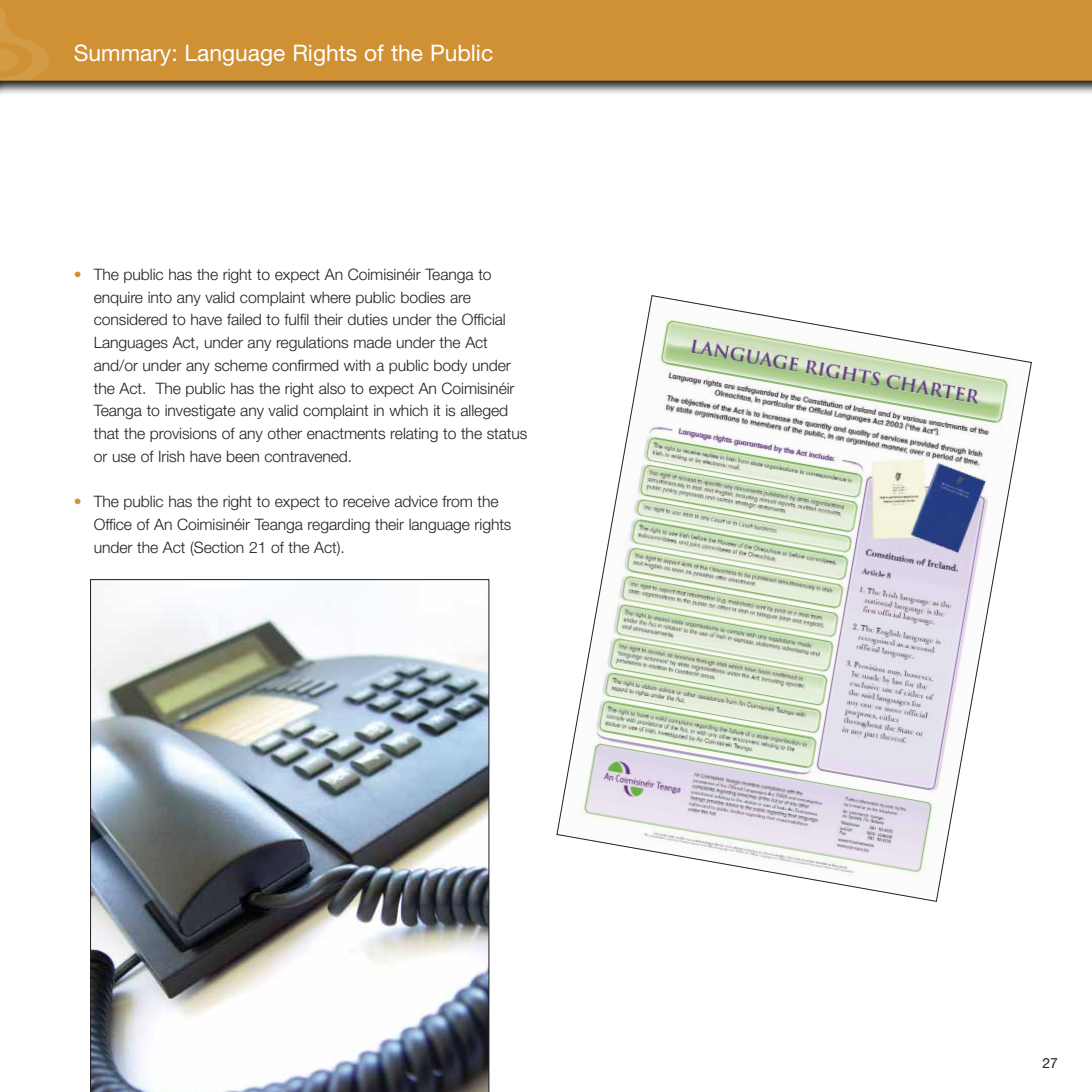
<style>
.page{position:relative;width:1092px;height:1092px;background:#fff}
.page>*{position:absolute;margin:0;border:0;box-sizing:border-box;transform-origin:0 0}
.t1{font:22.75px "Helvetica Neue LT";color:#fff}
.t2{font:300 15.75px/22.8px "Helvetica Neue LT";letter-spacing:-.005em;color:#231f1f}
.t3{font:14px "Helvetica Neue LT";color:#231f1f}
.s1{color:#cf9134}
</style>
<div class="page">
<img style="left:0;top:1px;width:1091px;height:94px">
<img style="left:90px;top:579px;width:399px;height:512px">
<svg style="left:556px;top:295px;width:476px;height:607px"></svg>
<h1 class="t1" style="left:74px;top:45px;width:421px">Summary: Language Rights of the Public</h1>
<p class="t2" style="left:94px;top:265px;width:435px;text-indent:-20px"><span class="s1">•</span> The public has the right to expect An Coimisinéir Teanga to enquire into any valid complaint where public bodies are considered to have failed to fulfil their duties under the Official Languages Act, under any regulations made under the Act and/or under any scheme confirmed with a public body under the Act. The public has the right also to expect An Coimisinéir Teanga to investigate any valid complaint in which it is alleged that the provisions of any other enactments relating to the status or use of Irish have been contravened.</p>
<p class="t2" style="left:94px;top:492px;width:419px;text-indent:-20px"><span class="s1">•</span> The public has the right to expect to receive advice from the<br>Office of An Coimisinéir Teanga regarding their language rights under the Act (Section 21 of the Act).</p>
<p class="t3" style="left:1042px;top:1057px;width:17px">27</p>
</div>
